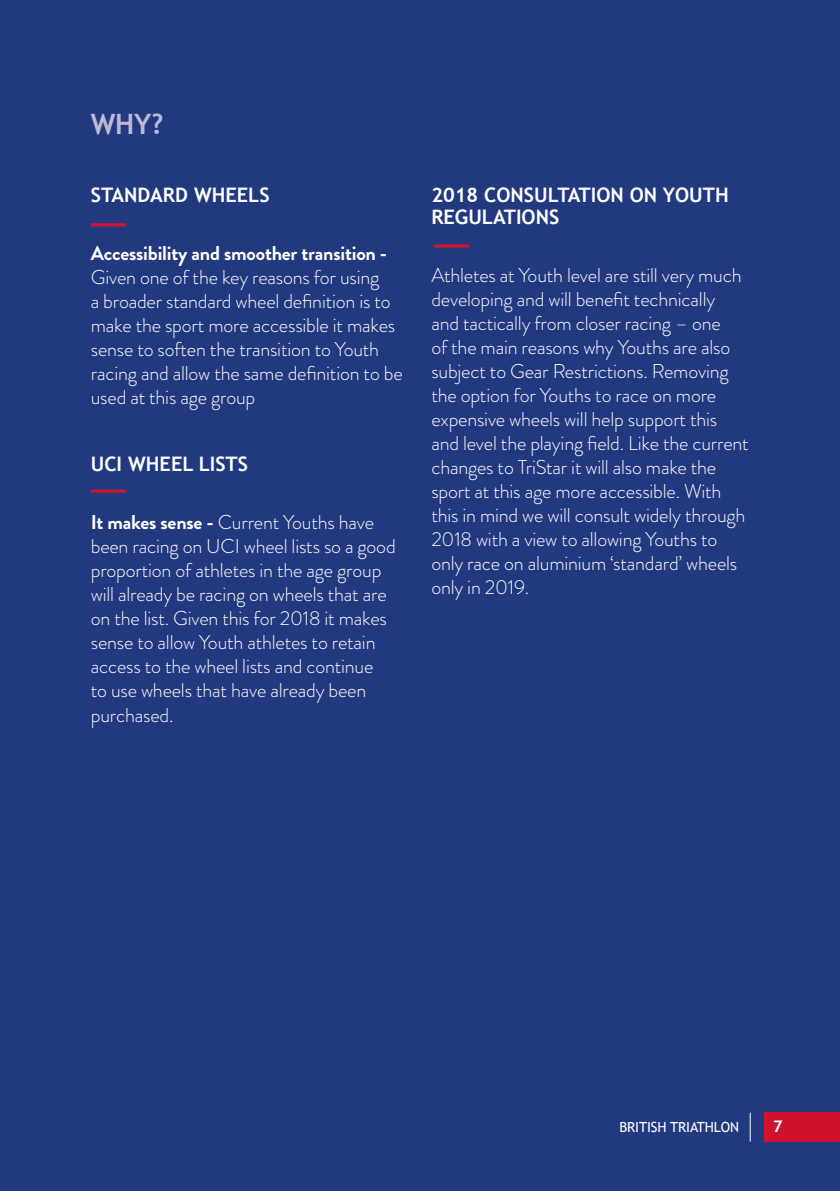
<style>
.page{position:relative;width:840px;height:1191px;background:#fff}
.page>*{position:absolute;margin:0;border:0;box-sizing:border-box;transform-origin:0 0}
.t1{font:700 28px "Trebuchet MS";color:#bcbad7}
.t2{font:300 20px/24px "Brandon Grotesque";letter-spacing:-.01em;color:#fff}
.t3{font:700 20px/22px "Trebuchet MS";color:#fff}
.t4{font:700 20px "Brandon Grotesque";letter-spacing:-.01em;color:#fff}
.t5{font:700 16px "Trebuchet MS";color:#fff}
.t6{font:14px "Trebuchet MS";letter-spacing:-.01em;color:#fff}
.s1{font-weight:700}
</style>
<div class="page">
<div style="left:0;top:0;width:839px;height:1191px;background:#23397f"></div>
<div style="left:763px;top:1112px;width:76px;height:30px;background:#cf122d"></div>
<hr style="left:91px;top:223px;width:35px;height:3px;background:#cf122d">
<svg style="left:91px;top:489px;width:35px;height:4px"></svg>
<svg style="left:434px;top:244px;width:35px;height:4px"></svg>
<svg style="left:749px;top:1112px;width:1px;height:29px"></svg>
<h1 class="t1" style="left:91px;top:107px;width:74px">WHY?</h1>
<p class="t3" style="left:91px;top:184px;width:180px">STANDARD WHEELS</p>
<p class="t4" style="left:91px;top:239px;width:298px">Accessibility and smoother transition -</p>
<p class="t2" style="left:91px;top:265px;width:313px">Given one of the key reasons for using<br>a broader standard wheel definition is to make the sport more accessible it makes sense to soften the transition to Youth racing and allow the same definition to be used at this age group</p>
<p class="t3" style="left:91px;top:453px;width:159px">UCI WHEEL LISTS</p>
<p class="t2" style="left:91px;top:510px;width:306px"><span class="s1">It makes sense -</span> Current Youths have been racing on UCI wheel lists so a good proportion of athletes in the age group will already be racing on wheels that are on the list. Given this for 2018 it makes sense to allow Youth athletes to retain access to the wheel lists and continue<br>to use wheels that have already been purchased.</p>
<p class="t3" style="left:431px;top:184px;width:299px">2018 CONSULTATION ON YOUTH<br>REGULATIONS</p>
<p class="t2" style="left:431px;top:263px;width:319px">Athletes at Youth level are still very much developing and will benefit technically<br>and tactically from closer racing – one<br>of the main reasons why Youths are also subject to Gear Restrictions. Removing the option for Youths to race on more expensive wheels will help support this and level the playing field. Like the current changes to TriStar it will also make the sport at this age more accessible. With this in mind we will consult widely through 2018 with a view to allowing Youths to only race on aluminium ‘standard’ wheels only in 2019.</p>
<p class="t6" style="left:619px;top:1119px;width:121px">BRITISH TRIATHLON</p>
<p class="t5" style="left:772px;top:1116px;width:11px">7</p>
</div>
